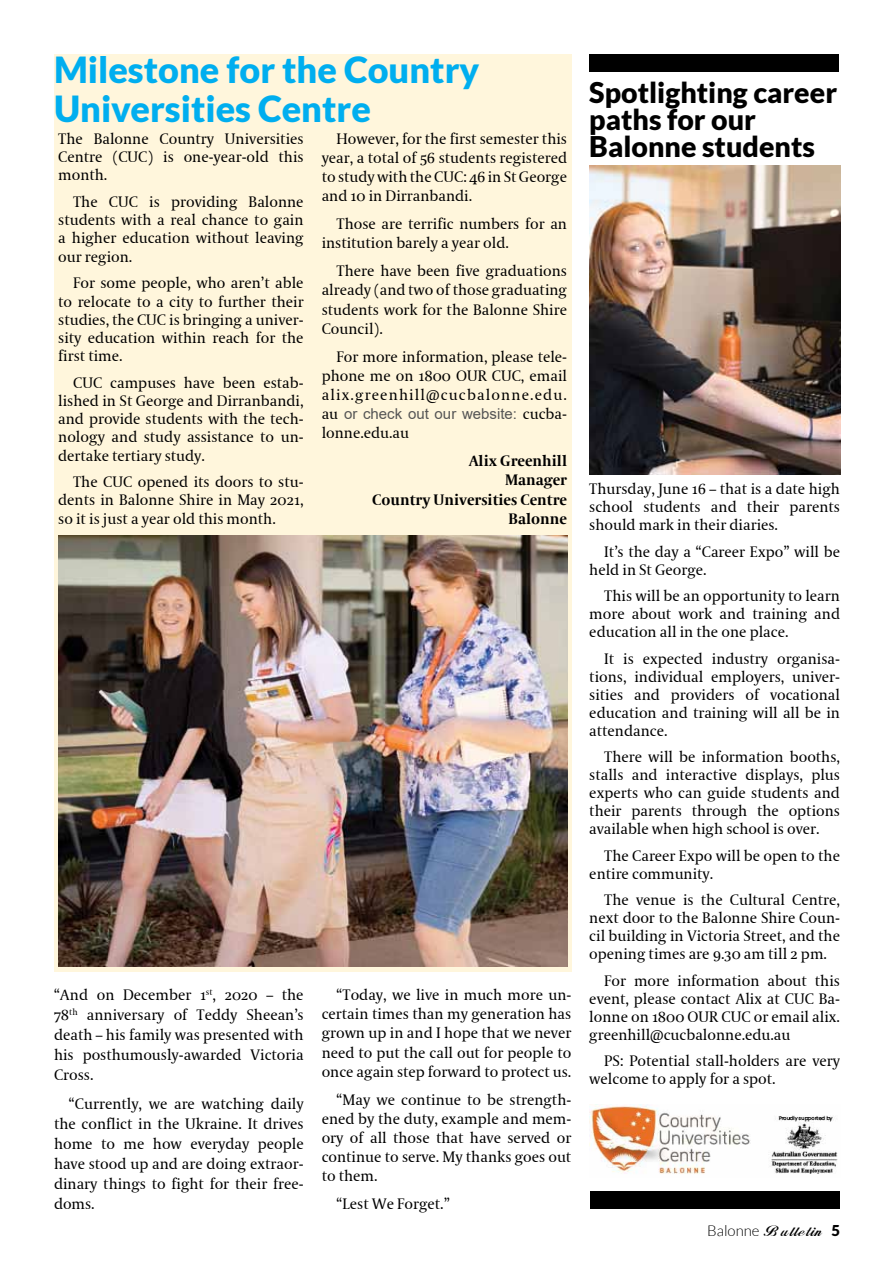
<style>
.page{position:relative;width:893px;height:1263px;background:#fff}
.page>*{position:absolute;margin:0;border:0;box-sizing:border-box;transform-origin:0 0}
.t1{font:900 36px/39px "Lato";color:#00aeef}
.t2{font:900 28.5px/27px "Lato";color:#000}
.t3{font:15px/18px "Coranto W01 2";color:#000;text-align:justify}
.t4{font:700 15px/19.2px "Coranto W01 2";color:#000;text-align:right}
.t5{font:15px "Arial";color:#555}
.t6{font:15px "Alison";color:#000}
.s1{font-family:"Coranto W01 2";color:#000}
.s2{font-family:"Lato";font-weight:300}
.s3{font-family:"Lato";font-weight:900}
</style>
<div class="page">
<div style="left:54px;top:54px;width:517px;height:918px;background:#fff6dc"></div>
<img style="left:58px;top:536px;width:509px;height:430px">
<img style="left:589px;top:166px;width:251px;height:309px">
<img style="left:589px;top:1104px;width:249px;height:70px">
<div style="left:589px;top:54px;width:250px;height:17px;background:#000"></div>
<div style="left:590px;top:1192px;width:250px;height:17px;background:#000"></div>
<h1 class="t1" style="left:54px;top:50px;width:427px">Milestone for the Country<br>Universities Centre</h1>
<p class="t3" style="left:58px;top:130px;width:247px">The Balonne Country Universities Centre (CUC) is one-year-old this month.</p>
<p class="t3" style="left:58px;top:193px;width:247px;text-indent:15px">The CUC is providing Balonne students with a real chance to gain a higher education without leaving our region.</p>
<p class="t3" style="left:58px;top:274px;width:247px;text-indent:15px">For some people, who aren’t able to relocate to a city to further their studies, the CUC is bringing a univer&shy;sity education within reach for the first time.</p>
<p class="t3" style="left:58px;top:373px;width:247px;text-indent:15px">CUC campuses have been estab&shy;lished in St George and Dirranbandi, and provide students with the tech&shy;nology and study assistance to un&shy;dertake tertiary study.</p>
<p class="t3" style="left:58px;top:473px;width:247px;text-indent:15px">The CUC opened its doors to stu&shy;dents in Balonne Shire in May 2021, so it is just a year old this month.</p>
<p class="t3" style="left:322px;top:129px;width:247px;line-height:19.2px;text-indent:15px">However, for the first semester this year, a total of 56 students registered to study with the CUC: 46 in St George and 10 in Dirranbandi.</p>
<p class="t3" style="left:322px;top:214px;width:247px;line-height:19.2px;text-indent:15px">Those are terrific numbers for an institution barely a year old.</p>
<p class="t3" style="left:322px;top:261px;width:247px;line-height:19.2px;text-indent:15px">There have been five graduations already (and two of those graduating students work for the Balonne Shire Council).</p>
<p class="t3" style="left:322px;top:347px;width:247px;line-height:19.2px;text-indent:15px">For more information, please tele&shy;phone me on 1800 OUR CUC, email alix.greenhill@cucbalonne.edu.</p>
<p class="t5" style="left:322px;top:404px;width:247px"><span class="s1">au</span> or check out our website: <span class="s1">cucba-</span></p>
<p class="t3" style="left:322px;top:424px;width:89px">lonne.edu.au</p>
<p class="t4" style="left:372px;top:451px;width:196px">Alix Greenhill<br>Manager<br>Country Universities Centre<br>Balonne</p>
<p class="t3" style="left:54px;top:985px;width:251px;line-height:20.1px">“And on December 1<sup>st</sup>, 2020 – the 78<sup>th</sup> anniversary of Teddy Sheean’s death – his family was presented with his posthumously-awarded Victoria Cross.</p>
<p class="t3" style="left:54px;top:1093px;width:251px;line-height:20.1px;text-indent:15px">“Currently, we are watching daily the conflict in the Ukraine. It drives home to me how everyday people have stood up and are doing extraor&shy;dinary things to fight for their free&shy;doms.</p>
<p class="t3" style="left:322px;top:985px;width:251px;line-height:19.2px;text-indent:15px">“Today, we live in much more un&shy;certain times than my generation has grown up in and I hope that we never need to put the call out for people to once again step forward to protect us.</p>
<p class="t3" style="left:322px;top:1090px;width:251px;line-height:19.2px;text-indent:15px">“May we continue to be strength&shy;ened by the duty, example and mem&shy;ory of all those that have served or continue to serve. My thanks goes out to them.</p>
<p class="t3" style="left:337px;top:1195px;width:115px">“Lest We Forget.”</p>
<h2 class="t2" style="left:589px;top:79px;width:249px">Spotlighting career paths for our<br>Balonne students</h2>
<p class="t3" style="left:589px;top:480px;width:252px">Thursday, June 16 – that is a date high school students and their parents should mark in their diaries.</p>
<p class="t3" style="left:589px;top:542px;width:252px;text-indent:15px">It’s the day a “Career Expo” will be held in St George.</p>
<p class="t3" style="left:589px;top:587px;width:252px;text-indent:15px">This will be an opportunity to learn more about work and training and education all in the one place.</p>
<p class="t3" style="left:589px;top:649px;width:252px;text-indent:15px">It is expected industry organisa&shy;tions, individual employers, univer&shy;sities and providers of vocational education and training will all be in attendance.</p>
<p class="t3" style="left:589px;top:748px;width:252px;text-indent:15px">There will be information booths, stalls and interactive displays, plus experts who can guide students and their parents through the options available when high school is over.</p>
<p class="t3" style="left:589px;top:846px;width:252px;text-indent:15px">The Career Expo will be open to the entire community.</p>
<p class="t3" style="left:589px;top:891px;width:252px;text-indent:15px">The venue is the Cultural Centre, next door to the Balonne Shire Coun&shy;cil building in Victoria Street, and the opening times are 9.30 am till 2 pm.</p>
<p class="t3" style="left:589px;top:971px;width:252px;text-indent:15px">For more information about this event, please contact Alix at CUC Ba&shy;lonne on 1800 OUR CUC or email alix. greenhill@cucbalonne.edu.au</p>
<p class="t3" style="left:589px;top:1052px;width:252px;text-indent:15px">PS: Potential stall-holders are very welcome to apply for a spot.</p>
<p class="t6" style="left:707px;top:1224px;width:134px"><span class="s2">Balonne</span> Bulletin <span class="s3">5</span></p>
</div>
